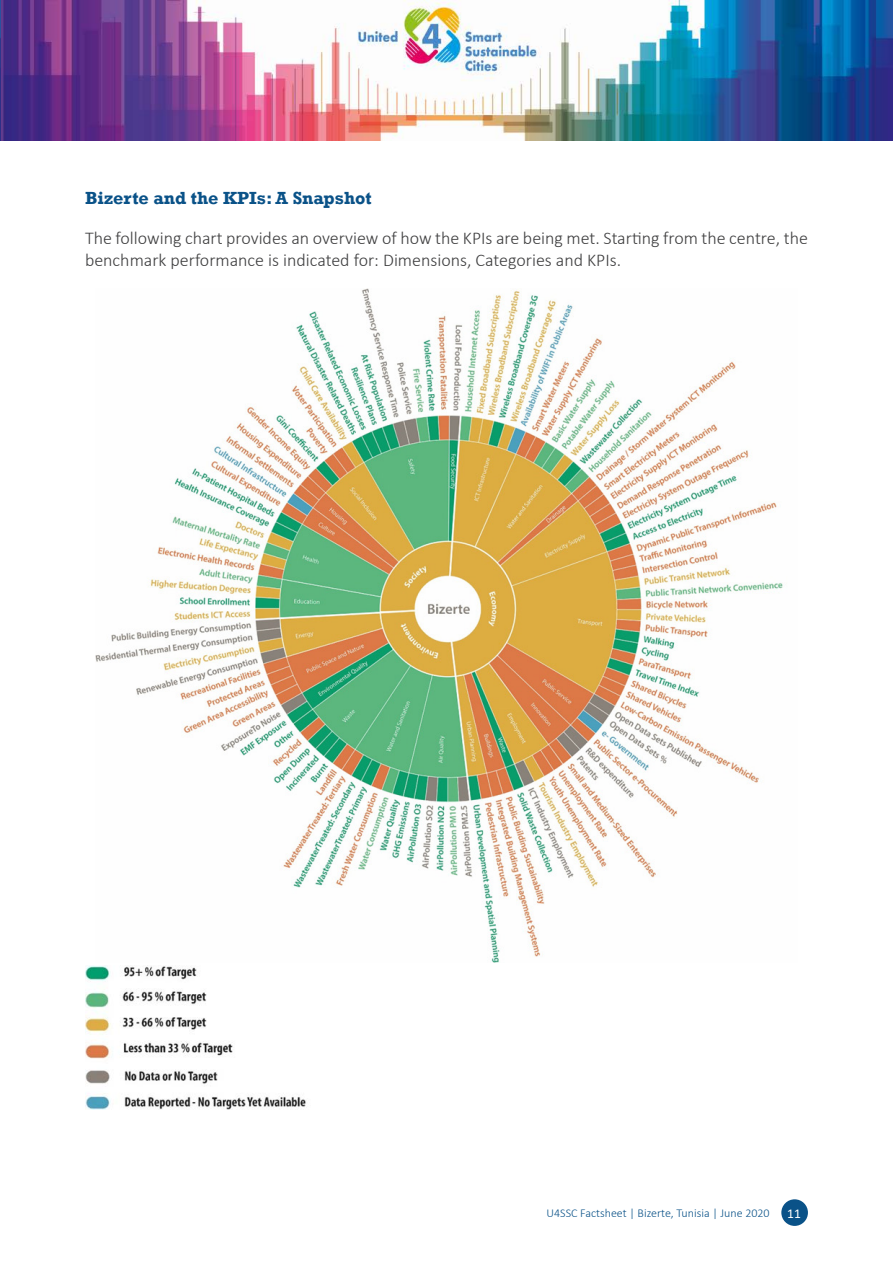
<style>
.page{position:relative;width:893px;height:1263px;background:#fff}
.page>*{position:absolute;margin:0;border:0;box-sizing:border-box;transform-origin:0 0}
.t1{font:300 18px/21.6px "Calibri";color:#3e3e3f}
.Heading_2_next_page{font:700 18px "Rockwell";color:#0a5288}
.t2{font:13.5px "Calibri";color:#fff}
.t3{font:300 12px "Calibri";color:#0a5288}
</style>
<div class="page">
<div style="left:781px;top:1199px;width:27px;height:27px;background:#0a5288;border-radius:50%"></div>
<img style="left:95px;top:288px;width:688px;height:674px">
<img style="left:85px;top:966px;width:221px;height:144px">
<img style="left:0;top:0;width:893px;height:140px">
<h2 class="Heading_2_next_page" style="left:85px;top:187px;width:288px">Bizerte and the KPIs: A Snapshot</h2>
<p class="t1" style="left:85px;top:227px;width:724px">The following chart provides an overview of how the KPIs are being met. Starting from the centre, the benchmark performance is indicated for: Dimensions, Categories and KPIs.</p>
<p class="t3" style="left:546px;top:1206px;width:225px">U4SSC Factsheet | Bizerte, Tunisia | June 2020</p>
<p class="t2" style="left:787px;top:1204px;width:15px">11</p>
</div>
